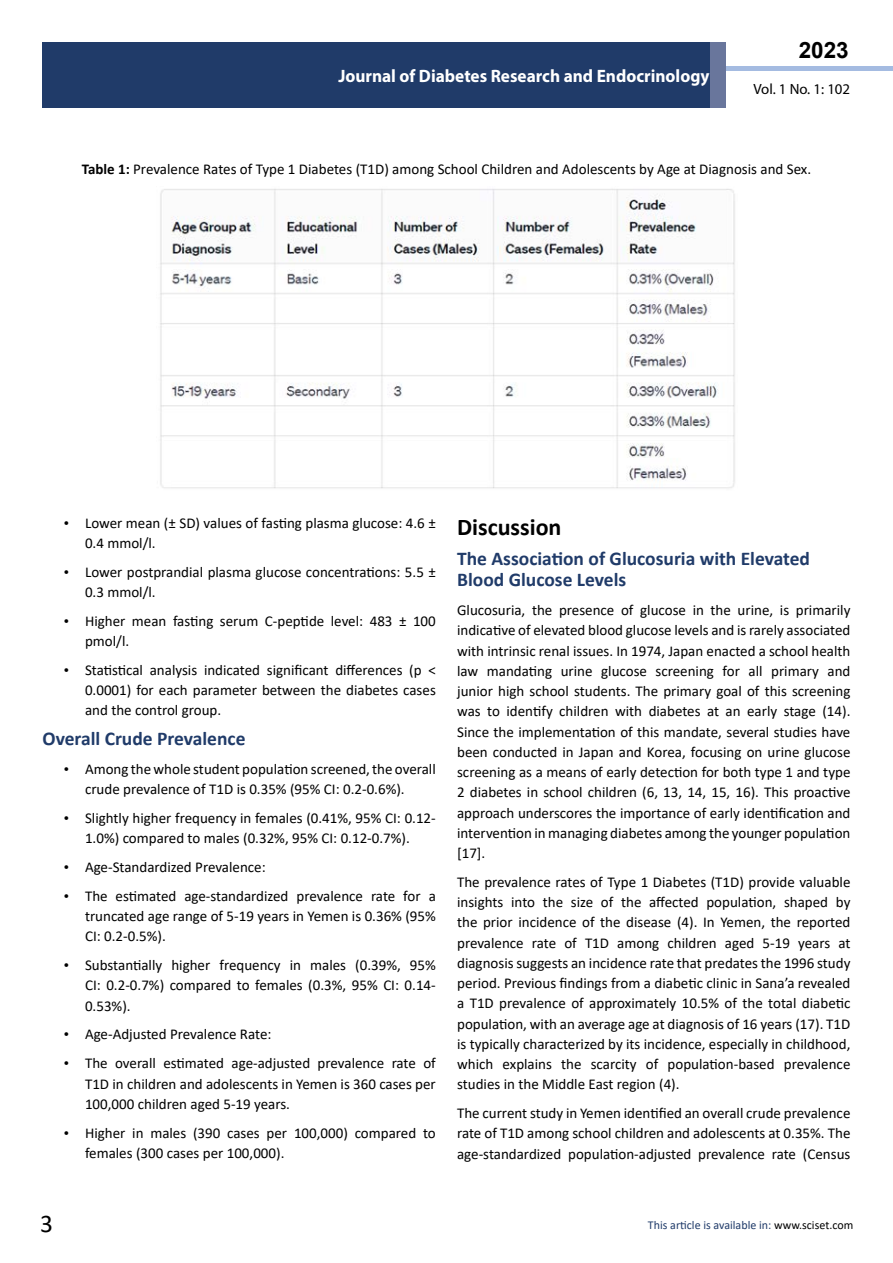
<style>
.page{position:relative;width:893px;height:1263px;background:#fff}
.page>*{position:absolute;margin:0;border:0;box-sizing:border-box;transform-origin:0 0}
.t1{font:25.5px "Calibri";color:#000}
.t2{font:700 24px "Calibri";color:#000}
.t3{font:700 22.5px "Arial";color:#000}
.t4{font:700 19.5px/21.5px "Calibri";color:#203b69}
.t5{font:700 18px "Myriad Pro";color:#fff;scale:.96 1}
.t6{font:15px/20.2px "Calibri";color:#000;text-align:justify}
.t7{font:14.85px "Myriad Pro";color:#000}
.t8{font:12px "Calibri";color:#203b69}
.s1{font-weight:700}
.s2{font-family:"Times New Roman"}
.s3{color:#000}
</style>
<div class="page">
<div style="left:722px;top:66px;width:171px;height:5px;background:#a4bbe1"></div>
<div style="left:43px;top:42px;width:682px;height:66px;background:#203b69"></div>
<div style="left:710px;top:42px;width:15px;height:66px;background:#69769c"></div>
<img style="left:160px;top:189px;width:575px;height:300px">
<p class="t5" style="left:338px;top:64px;width:388px">Journal of Diabetes Research and Endocrinology</p>
<h3 class="t3" style="left:799px;top:35px;width:52px">2023</h3>
<p class="t7" style="left:753px;top:80px;width:98px">Vol. 1 No. 1: 102</p>
<p class="t6" style="left:82px;top:158px;width:731px"><span class="s1">Table 1:</span> Prevalence Rates of Type 1 Diabetes (T1D) among School Children and Adolescents by Age at Diagnosis and Sex.</p>
<p class="t6" style="left:85px;top:512px;width:352px;text-indent:-21px"><span class="s2">•</span> Lower mean (± SD) values of fasting plasma glucose: 4.6 ±<br>0.4 mmol/l.</p>
<p class="t6" style="left:85px;top:561px;width:352px;text-indent:-21px"><span class="s2">•</span> Lower postprandial plasma glucose concentrations: 5.5 ±<br>0.3 mmol/l.</p>
<p class="t6" style="left:85px;top:610px;width:352px;text-indent:-21px"><span class="s2">•</span> Higher mean fasting serum C-peptide level: 483 ± 100 pmol/l.</p>
<p class="t6" style="left:85px;top:659px;width:352px;text-indent:-21px"><span class="s2">•</span> Statistical analysis indicated significant differences (p &lt; 0.0001) for each parameter between the diabetes cases and the control group.</p>
<h3 class="t4" style="left:43px;top:728px;width:204px">Overall Crude Prevalence</h3>
<p class="t6" style="left:85px;top:759px;width:352px;text-indent:-21px"><span class="s2">•</span> Among the whole student population screened, the overall crude prevalence of T1D is 0.35% (95% CI: 0.2-0.6%).</p>
<p class="t6" style="left:64px;top:808px;width:374px;text-align:center"><span class="s2">•</span> Slightly higher frequency in females (0.41%, 95% CI: 0.12-<br>1.0%) compared to males (0.32%, 95% CI: 0.12-0.7%).</p>
<p class="t6" style="left:64px;top:857px;width:203px"><span class="s2">•</span> Age-Standardized Prevalence:</p>
<p class="t6" style="left:85px;top:885px;width:352px;text-indent:-21px"><span class="s2">•</span> The estimated age-standardized prevalence rate for a truncated age range of 5-19 years in Yemen is 0.36% (95% CI: 0.2-0.5%).</p>
<p class="t6" style="left:85px;top:955px;width:352px;text-indent:-21px"><span class="s2">•</span> Substantially higher frequency in males (0.39%, 95% CI: 0.2-0.7%) compared to females (0.3%, 95% CI: 0.14- 0.53%).</p>
<p class="t6" style="left:64px;top:1024px;width:209px"><span class="s2">•</span> Age-Adjusted Prevalence Rate:</p>
<p class="t6" style="left:85px;top:1053px;width:352px;text-indent:-21px"><span class="s2">•</span> The overall estimated age-adjusted prevalence rate of T1D in children and adolescents in Yemen is 360 cases per 100,000 children aged 5-19 years.</p>
<p class="t6" style="left:85px;top:1122px;width:352px;text-indent:-21px"><span class="s2">•</span> Higher in males (390 cases per 100,000) compared to females (300 cases per 100,000).</p>
<h2 class="t2" style="left:457px;top:510px;width:106px">Discussion</h2>
<h3 class="t4" style="left:457px;top:547px;width:354px">The Association of Glucosuria with Elevated<br>Blood Glucose Levels</h3>
<p class="t6" style="left:457px;top:600px;width:395px">Glucosuria, the presence of glucose in the urine, is primarily indicative of elevated blood glucose levels and is rarely associated with intrinsic renal issues. In 1974, Japan enacted a school health law mandating urine glucose screening for all primary and junior high school students. The primary goal of this screening was to identify children with diabetes at an early stage (14).<br>Since the implementation of this mandate, several studies have been conducted in Japan and Korea, focusing on urine glucose screening as a means of early detection for both type 1 and type 2 diabetes in school children (6, 13, 14, 15, 16). This proactive approach underscores the importance of early identification and intervention in managing diabetes among the younger population [17].</p>
<p class="t6" style="left:457px;top:871px;width:395px">The prevalence rates of Type 1 Diabetes (T1D) provide valuable insights into the size of the affected population, shaped by the prior incidence of the disease (4). In Yemen, the reported prevalence rate of T1D among children aged 5-19 years at diagnosis suggests an incidence rate that predates the 1996 study period. Previous findings from a diabetic clinic in Sana’a revealed a T1D prevalence of approximately 10.5% of the total diabetic population, with an average age at diagnosis of 16 years (17). T1D is typically characterized by its incidence, especially in childhood, which explains the scarcity of population-based prevalence studies in the Middle East region (4).</p>
<p class="t6" style="left:457px;top:1103px;width:395px">The current study in Yemen identified an overall crude prevalence rate of T1D among school children and adolescents at 0.35%. The age-standardized population-adjusted prevalence rate (Census</p>
<h1 class="t1" style="left:40px;top:1206px;width:14px">3</h1>
<p class="t8" style="left:648px;top:1217px;width:207px">This article is available in: <span class="s3">www.sciset.com</span></p>
</div>
